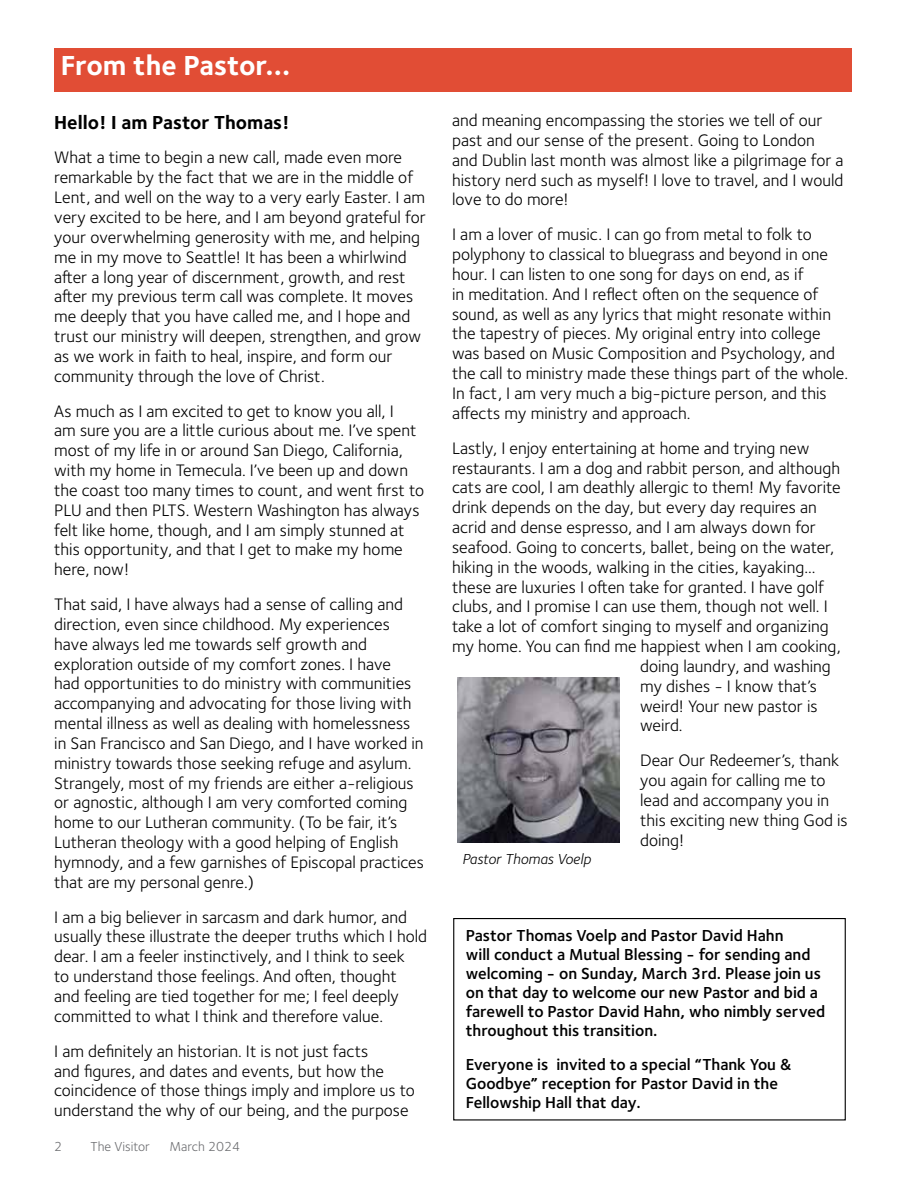
<style>
.page{position:relative;width:918px;height:1188px;background:#fff}
.page>*{position:absolute;margin:0;border:0;box-sizing:border-box;transform-origin:0 0}
.t1{font:700 28.5px "Foundry Sterling";color:#fff}
.t2{font:700 19.5px "Foundry Sterling";color:#000}
.t3{font:17.25px/19.8px "Foundry Sterling";color:#000}
.t4{font:600 16.5px/18.9px "Foundry Sterling";color:#000}
.t5{font:italic 15px "Foundry Sterling";color:#000}
.t6{font:13.5px "Foundry Sterling";color:#6d6e71}
</style>
<div class="page">
<div style="left:54px;top:48px;width:797px;height:43px;background:#e14d35"></div>
<img style="left:458px;top:677px;width:162px;height:166px">
<div style="left:453px;top:918px;width:393px;height:202px;border:1px solid #000"></div>
<h1 class="t1" style="left:61px;top:49px;width:231px">From the Pastor...</h1>
<p class="t2" style="left:54px;top:110px;width:237px">Hello! I am Pastor Thomas!</p>
<p class="t3" style="left:54px;top:148px;width:373px">What a time to begin a new call, made even more remarkable by the fact that we are in the middle of Lent, and well on the way to a very early Easter. I am very excited to be here, and I am beyond grateful for your overwhelming generosity with me, and helping me in my move to Seattle! It has been a whirlwind after a long year of discernment, growth, and rest after my previous term call was complete. It moves me deeply that you have called me, and I hope and trust our ministry will deepen, strengthen, and grow as we work in faith to heal, inspire, and form our community through the love of Christ.</p>
<p class="t3" style="left:54px;top:401px;width:371px">As much as I am excited to get to know you all, I<br>am sure you are a little curious about me. I’ve spent most of my life in or around San Diego, California, with my home in Temecula. I’ve been up and down the coast too many times to count, and went first to PLU and then PLTS. Western Washington has always felt like home, though, and I am simply stunned at this opportunity, and that I get to make my home here, now!</p>
<p class="t3" style="left:54px;top:595px;width:371px">That said, I have always had a sense of calling and direction, even since childhood. My experiences have always led me towards self growth and exploration outside of my comfort zones. I have<br>had opportunities to do ministry with communities accompanying and advocating for those living with mental illness as well as dealing with homelessness in San Francisco and San Diego, and I have worked in ministry towards those seeking refuge and asylum.<br>Strangely, most of my friends are either a-religious or agnostic, although I am very comforted coming home to our Lutheran community. (To be fair, it’s Lutheran theology with a good helping of English hymnody, and a few garnishes of Episcopal practices that are my personal genre.)</p>
<p class="t3" style="left:54px;top:907px;width:374px">I am a big believer in sarcasm and dark humor, and usually these illustrate the deeper truths which I hold dear. I am a feeler instinctively, and I think to seek<br>to understand those feelings. And often, thought<br>and feeling are tied together for me; I feel deeply committed to what I think and therefore value.</p>
<p class="t3" style="left:54px;top:1041px;width:362px">I am definitely an historian. It is not just facts<br>and figures, and dates and events, but how the coincidence of those things imply and implore us to understand the why of our being, and the purpose</p>
<p class="t6" style="left:54px;top:1139px;width:10px">2</p>
<p class="t6" style="left:91px;top:1139px;width:61px">The Visitor</p>
<p class="t6" style="left:170px;top:1139px;width:72px">March 2024</p>
<p class="t3" style="left:452px;top:111px;width:393px">and meaning encompassing the stories we tell of our past and our sense of the present. Going to London and Dublin last month was almost like a pilgrimage for a history nerd such as myself! I love to travel, and I would love to do more!</p>
<p class="t3" style="left:452px;top:225px;width:398px">I am a lover of music. I can go from metal to folk to polyphony to classical to bluegrass and beyond in one hour. I can listen to one song for days on end, as if<br>in meditation. And I reflect often on the sequence of sound, as well as any lyrics that might resonate within the tapestry of pieces. My original entry into college was based on Music Composition and Psychology, and the call to ministry made these things part of the whole.<br>In fact, I am very much a big-picture person, and this affects my ministry and approach.</p>
<p class="t3" style="left:452px;top:438px;width:359px">Lastly, I enjoy entertaining at home and trying new</p>
<p class="t3" style="left:452px;top:458px;width:390px">restaurants. I am a dog and rabbit person, and although</p>
<p class="t3" style="left:452px;top:478px;width:390px">cats are cool, I am deathly allergic to them! My favorite</p>
<p class="t3" style="left:452px;top:498px;width:366px">drink depends on the day, but every day requires an</p>
<p class="t3" style="left:452px;top:518px;width:365px">acrid and dense espresso, and I am always down for</p>
<p class="t3" style="left:452px;top:537px;width:384px">seafood. Going to concerts, ballet, being on the water,</p>
<p class="t3" style="left:452px;top:557px;width:365px">hiking in the woods, walking in the cities, kayaking...</p>
<p class="t3" style="left:452px;top:577px;width:374px">these are luxuries I often take for granted. I have golf</p>
<p class="t3" style="left:452px;top:597px;width:377px">clubs, and I promise I can use them, though not well. I</p>
<p class="t3" style="left:452px;top:617px;width:378px">take a lot of comfort singing to myself and organizing</p>
<p class="t3" style="left:452px;top:637px;width:390px">my home. You can find me happiest when I am cooking,</p>
<p class="t3" style="left:640px;top:656px;width:192px">doing laundry, and washing</p>
<p class="t3" style="left:640px;top:676px;width:178px">my dishes - I know that’s</p>
<p class="t3" style="left:640px;top:696px;width:179px">weird! Your new pastor is</p>
<p class="t3" style="left:640px;top:716px;width:44px">weird.</p>
<p class="t3" style="left:640px;top:751px;width:209px">Dear Our Redeemer’s, thank you again for calling me to lead and accompany you in this exciting new thing God is doing!</p>
<p class="t5" style="left:462px;top:850px;width:130px">Pastor Thomas Voelp</p>
<p class="t4" style="left:466px;top:927px;width:361px">Pastor Thomas Voelp and Pastor David Hahn<br>will conduct a Mutual Blessing - for sending and welcoming - on Sunday, March 3rd. Please join us on that day to welcome our new Pastor and bid a farewell to Pastor David Hahn, who nimbly served throughout this transition.</p>
<p class="t4" style="left:466px;top:1056px;width:327px">Everyone is invited to a special “Thank You &amp;<br>Goodbye” reception for Pastor David in the<br>Fellowship Hall that day.</p>
</div>
